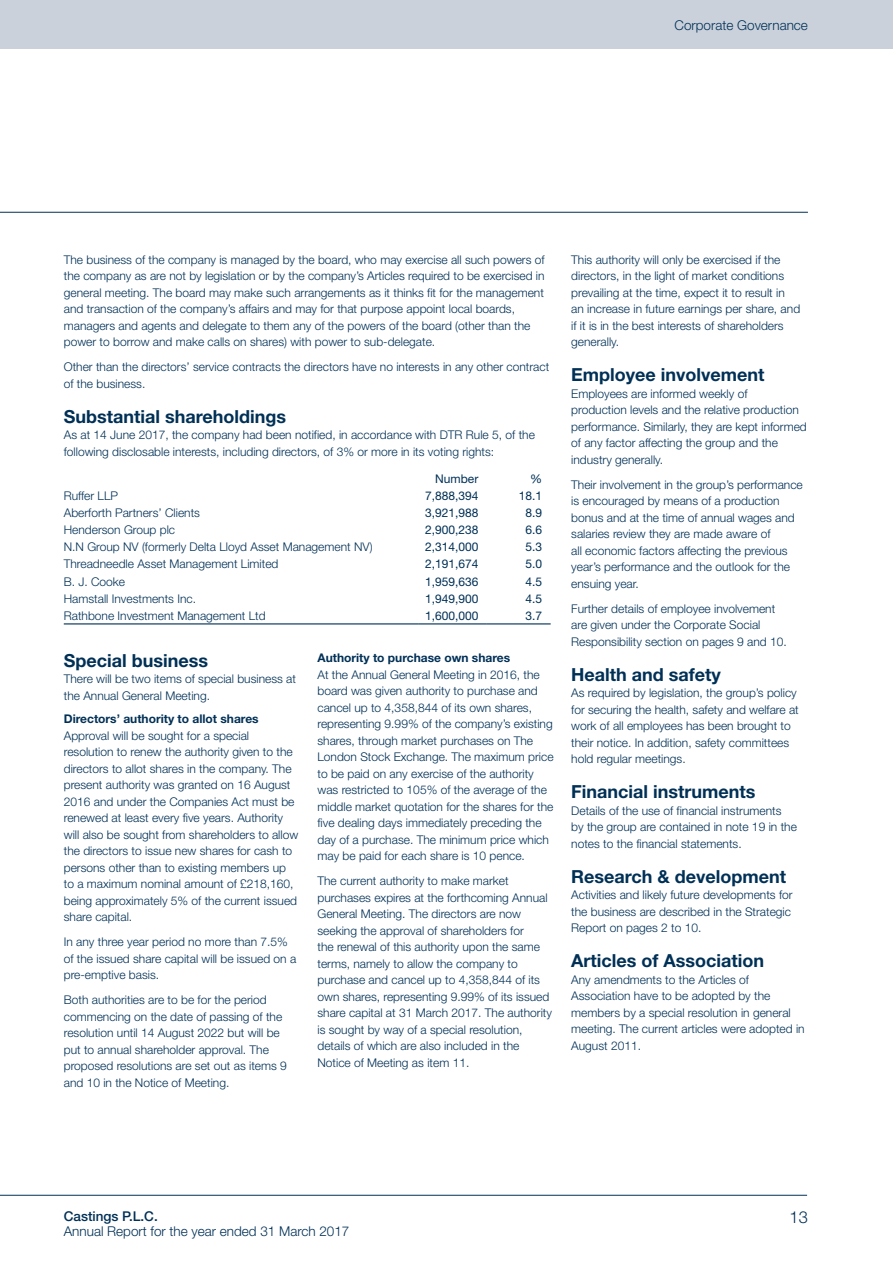
<style>
.page{position:relative;width:893px;height:1263px;background:#fff}
.page>*{position:absolute;margin:0;border:0;box-sizing:border-box;transform-origin:0 0}
.headingLevelTwo{font:700 18px "Helvetica Neue LT Std";color:#003056}
.t1{font:300 16.5px "Helvetica Neue LT Std";color:#003056}
.t2{font:300 13.5px "Helvetica Neue LT Std";color:#003056}
.t3{font:500 13.5px "Helvetica Neue LT Std";color:#003056}
.Body{font:300 12px/16.5px "Helvetica Neue LT Std";color:#003056}
.TablePlainText{font:300 12px "Helvetica Neue LT Std";color:#003056}
.TableDefault{font:12px "Helvetica Neue LT Std";color:#003056}
.headingLevelThree{font:700 12px "Helvetica Neue LT Std";color:#003056}
.TableHeader{font:12px "Helvetica Neue LT Std";color:#003056}
</style>
<div class="page">
<hr style="left:0;top:212px;width:808px;height:1px;background:#003056">
<div style="left:0;top:0;width:893px;height:49px;background:#cad1db"></div>
<hr style="left:0;top:1195px;width:807px;height:1px;background:#003056">
<hr style="left:64px;top:623px;width:355px;height:1px;background:#003056">
<hr style="left:487px;top:623px;width:64px;height:1px;background:#003056">
<hr style="left:419px;top:623px;width:68px;height:1px;background:#003056">
<p class="t2" style="left:675px;top:17px;width:135px">Corporate Governance</p>
<p class="Body" style="left:64px;top:251px;width:482px">The business of the company is managed by the board, who may exercise all such powers of the company as are not by legislation or by the company’s Articles required to be exercised in general meeting. The board may make such arrangements as it thinks fit for the management and transaction of the company’s affairs and may for that purpose appoint local boards, managers and agents and delegate to them any of the powers of the board (other than the power to borrow and make calls on shares) with power to sub-delegate.</p>
<p class="Body" style="left:64px;top:358px;width:487px">Other than the directors’ service contracts the directors have no interests in any other contract of the business.</p>
<p class="headingLevelTwo" style="left:64px;top:405px;width:224px">Substantial shareholdings</p>
<p class="Body" style="left:64px;top:426px;width:473px">As at 14 June 2017, the company had been notified, in accordance with DTR Rule 5, of the following disclosable interests, including directors, of 3% or more in its voting rights:</p>
<p class="TableHeader" style="left:435px;top:472px;width:45px">Number</p>
<p class="TableHeader" style="left:530px;top:472px;width:13px">%</p>
<p class="TablePlainText" style="left:64px;top:488px;width:56px">Ruffer LLP</p>
<p class="TableDefault" style="left:425px;top:489px;width:55px">7,888,394</p>
<p class="TableDefault" style="left:519px;top:489px;width:25px">18.1</p>
<p class="TablePlainText" style="left:64px;top:506px;width:138px">Aberforth Partners’ Clients</p>
<p class="TableDefault" style="left:425px;top:506px;width:55px">3,921,988</p>
<p class="TableDefault" style="left:525px;top:506px;width:18px">8.9</p>
<p class="TablePlainText" style="left:64px;top:523px;width:113px">Henderson Group plc</p>
<p class="TableDefault" style="left:425px;top:523px;width:55px">2,900,238</p>
<p class="TableDefault" style="left:525px;top:523px;width:18px">6.6</p>
<p class="TablePlainText" style="left:64px;top:540px;width:310px">N.N Group NV (formerly Delta Lloyd Asset Management NV)</p>
<p class="TableDefault" style="left:425px;top:540px;width:55px">2,314,000</p>
<p class="TableDefault" style="left:525px;top:540px;width:18px">5.3</p>
<p class="TablePlainText" style="left:64px;top:557px;width:216px">Threadneedle Asset Management Limited</p>
<p class="TableDefault" style="left:425px;top:557px;width:55px">2,191,674</p>
<p class="TableDefault" style="left:525px;top:557px;width:18px">5.0</p>
<p class="TablePlainText" style="left:64px;top:574px;width:63px">B. J. Cooke</p>
<p class="TableDefault" style="left:425px;top:574px;width:55px">1,959,636</p>
<p class="TableDefault" style="left:525px;top:574px;width:18px">4.5</p>
<p class="TablePlainText" style="left:64px;top:591px;width:134px">Hamstall Investments Inc.</p>
<p class="TableDefault" style="left:425px;top:591px;width:55px">1,949,900</p>
<p class="TableDefault" style="left:525px;top:591px;width:18px">4.5</p>
<p class="TablePlainText" style="left:64px;top:608px;width:203px">Rathbone Investment Management Ltd</p>
<p class="TableDefault" style="left:425px;top:608px;width:55px">1,600,000</p>
<p class="TableDefault" style="left:525px;top:608px;width:18px">3.7</p>
<p class="headingLevelTwo" style="left:64px;top:649px;width:146px">Special business</p>
<p class="Body" style="left:64px;top:670px;width:234px">There will be two items of special business at the Annual General Meeting.</p>
<p class="headingLevelThree" style="left:64px;top:711px;width:196px">Directors’ authority to allot shares</p>
<p class="Body" style="left:64px;top:727px;width:236px">Approval will be sought for a special resolution to renew the authority given to the directors to allot shares in the company. The present authority was granted on 16 August 2016 and under the Companies Act must be renewed at least every five years. Authority will also be sought from shareholders to allow the directors to issue new shares for cash to persons other than to existing members up to a maximum nominal amount of £218,160, being approximately 5% of the current issued share capital.</p>
<p class="Body" style="left:64px;top:933px;width:234px">In any three year period no more than 7.5% of the issued share capital will be issued on a pre-emptive basis.</p>
<p class="Body" style="left:64px;top:991px;width:225px">Both authorities are to be for the period commencing on the date of passing of the resolution until 14 August 2022 but will be put to annual shareholder approval. The proposed resolutions are set out as items 9 and 10 in the Notice of Meeting.</p>
<p class="headingLevelThree" style="left:317px;top:651px;width:194px">Authority to purchase own shares</p>
<p class="Body" style="left:317px;top:666px;width:238px">At the Annual General Meeting in 2016, the board was given authority to purchase and cancel up to 4,358,844 of its own shares, representing 9.99% of the company’s existing shares, through market purchases on The London Stock Exchange. The maximum price to be paid on any exercise of the authority was restricted to 105% of the average of the middle market quotation for the shares for the five dealing days immediately preceding the day of a purchase. The minimum price which may be paid for each share is 10 pence.</p>
<p class="Body" style="left:317px;top:873px;width:236px">The current authority to make market purchases expires at the forthcoming Annual General Meeting. The directors are now seeking the approval of shareholders for<br>the renewal of this authority upon the same terms, namely to allow the company to purchase and cancel up to 4,358,844 of its own shares, representing 9.99% of its issued share capital at 31 March 2017. The authority is sought by way of a special resolution, details of which are also included in the Notice of Meeting as item 11.</p>
<p class="Body" style="left:571px;top:251px;width:230px">This authority will only be exercised if the directors, in the light of market conditions prevailing at the time, expect it to result in an increase in future earnings per share, and if it is in the best interests of shareholders generally.</p>
<p class="headingLevelTwo" style="left:571px;top:364px;width:195px">Employee involvement</p>
<p class="Body" style="left:571px;top:385px;width:237px">Employees are informed weekly of<br>production levels and the relative production performance. Similarly, they are kept informed of any factor affecting the group and the industry generally.</p>
<p class="Body" style="left:571px;top:476px;width:233px">Their involvement in the group’s performance is encouraged by means of a production bonus and at the time of annual wages and salaries review they are made aware of<br>all economic factors affecting the previous year’s performance and the outlook for the ensuing year.</p>
<p class="Body" style="left:571px;top:600px;width:217px">Further details of employee involvement are given under the Corporate Social<br>Responsibility section on pages 9 and 10.</p>
<p class="headingLevelTwo" style="left:571px;top:663px;width:151px">Health and safety</p>
<p class="Body" style="left:571px;top:684px;width:229px">As required by legislation, the group’s policy for securing the health, safety and welfare at work of all employees has been brought to their notice. In addition, safety committees hold regular meetings.</p>
<p class="headingLevelTwo" style="left:571px;top:781px;width:186px">Financial instruments</p>
<p class="Body" style="left:571px;top:802px;width:227px">Details of the use of financial instruments by the group are contained in note 19 in the notes to the financial statements.</p>
<p class="headingLevelTwo" style="left:571px;top:865px;width:216px">Research &amp; development</p>
<p class="Body" style="left:571px;top:886px;width:223px">Activities and likely future developments for the business are described in the Strategic<br>Report on pages 2 to 10.</p>
<p class="headingLevelTwo" style="left:571px;top:950px;width:194px">Articles of Association</p>
<p class="Body" style="left:571px;top:971px;width:235px">Any amendments to the Articles of Association have to be adopted by the members by a special resolution in general meeting. The current articles were adopted in August 2011.</p>
<p class="t3" style="left:64px;top:1208px;width:96px">Castings P.L.C.</p>
<p class="t2" style="left:64px;top:1222px;width:287px">Annual Report for the year ended 31 March 2017</p>
<h2 class="t1" style="left:790px;top:1207px;width:20px">13</h2>
</div>
